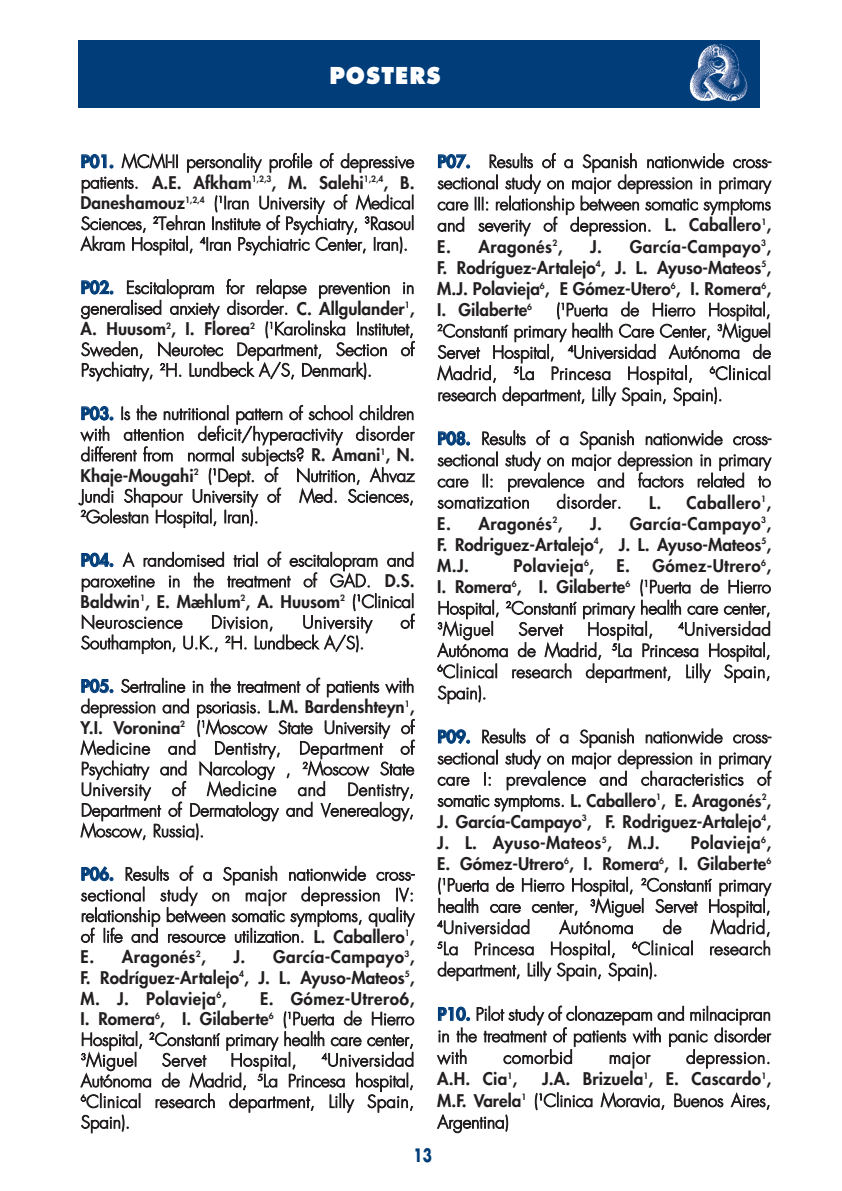
<style>
.page{position:relative;width:842px;height:1191px;background:#fff}
.page>*{position:absolute;margin:0;border:0;box-sizing:border-box;transform-origin:0 0}
.t1{font:800 22.6px "Futura";letter-spacing:.05em;color:#fff;scale:.94 1}
.t2{font:700 18px "Futura";color:#003d79;scale:.75 1}
.t3{font:300 17px/20.6px "Futura";color:#231f20;text-align:justify}
.t4{font:800 17px/21.2px "Futura";color:#231f20;text-align:justify}
.t5{font:300 17px "Futura";letter-spacing:.025em;color:#231f20}
.t6{font:800 17px "Futura";letter-spacing:.025em;color:#231f20}
.s1{font-weight:800;color:#003d79}
.s2{font-weight:800}
</style>
<div class="page">
<div style="left:78px;top:40px;width:682px;height:67px;background:#003d79"></div>
<img style="left:689px;top:44px;width:59px;height:58px">
<h1 class="t1" style="left:329px;top:65px;width:120px">POSTERS</h1>
<p class="t3" style="left:81px;top:153px;width:335px"><span class="s1">P01.</span> MCMI-II personality profile of depressive patients. <span class="s2">A.E. Afkham</span><sup>1,2,3</sup><span class="s2">, M. Salehi</span><sup>1,2,4</sup><span class="s2">, B.<br>Daneshamouz</span><sup>1,2,4</sup> (<sup>1</sup>Iran University of Medical Sciences, <sup>2</sup>Tehran Institute of Psychiatry, <sup>3</sup>Rasoul Akram Hospital, <sup>4</sup>Iran Psychiatric Center, Iran).</p>
<p class="t3" style="left:81px;top:279px;width:335px"><span class="s1">P02.</span> Escitalopram for relapse prevention in generalised anxiety disorder. <span class="s2">C. Allgulander</span><sup>1</sup><span class="s2">, A. Huusom</span><sup>2</sup><span class="s2">, I. Florea</span><sup>2</sup> (<sup>1</sup>Karolinska Institutet, Sweden, Neurotec Department, Section of Psychiatry, <sup>2</sup>H. Lundbeck A/S, Denmark).</p>
<p class="t3" style="left:81px;top:404px;width:335px"><span class="s1">P03.</span> Is the nutritional pattern of school children with attention deficit/hyperactivity disorder different from normal subjects? <span class="s2">R. Amani</span><sup>1</sup><span class="s2">, N.<br>Khaje-Mougahi</span><sup>2</sup> (<sup>1</sup>Dept. of Nutrition, Ahvaz Jundi Shapour University of Med. Sciences, <sup>2</sup>Golestan Hospital, Iran).</p>
<p class="t3" style="left:81px;top:551px;width:335px"><span class="s1">P04.</span> A randomised trial of escitalopram and paroxetine in the treatment of GAD. <span class="s2">D.S.<br>Baldwin</span><sup>1</sup><span class="s2">, E. Mæhlum</span><sup>2</sup><span class="s2">, A. Huusom</span><sup>2</sup> (<sup>1</sup>Clinical Neuroscience</p>
<p class="t5" style="left:211px;top:614px;width:64px">Division,</p>
<p class="t5" style="left:302px;top:614px;width:71px">University</p>
<p class="t3" style="left:401px;top:613px;width:15px">of</p>
<p class="t3" style="left:81px;top:634px;width:285px">Southampton, U.K., <sup>2</sup>H. Lundbeck A/S).</p>
<p class="t3" style="left:81px;top:677px;width:335px"><span class="s1">P05.</span> Sertraline in the treatment of patients with depression and psoriasis. <span class="s2">L.M. Bardenshteyn</span><sup>1</sup><span class="s2">, Y.I. Voronina</span><sup>2</sup> (<sup>1</sup>Moscow State University of Medicine and Dentistry, Department of Psychiatry and Narcology , <sup>2</sup>Moscow State University</p>
<p class="t3" style="left:172px;top:780px;width:15px">of</p>
<p class="t5" style="left:207px;top:781px;width:71px">Medicine</p>
<p class="t3" style="left:298px;top:780px;width:30px">and</p>
<p class="t3" style="left:81px;top:780px;width:335px;text-indent:266px">Dentistry, Department of Dermatology and Venerealogy, Moscow, Russia).</p>
<p class="t3" style="left:81px;top:865px;width:335px"><span class="s1">P06.</span> Results of a Spanish nationwide cross&shy;sectional study on major depression IV: relationship between somatic symptoms, quality of life and resource utilization. <span class="s2">L. Caballero</span><sup>1</sup><span class="s2">, E. Aragonés</span><sup>2</sup><span class="s2">,</span></p>
<p class="t4" style="left:81px;top:948px;width:335px;line-height:20.6px;text-indent:153px">J. García-Campayo<sup>3</sup>, F. Rodríguez-Artalejo<sup>4</sup>, J. L. Ayuso-Mateos<sup>5</sup>, M. J. Polavieja<sup>6</sup>,</p>
<p class="t3" style="left:81px;top:989px;width:335px;text-indent:179px"><span class="s2">E. Gómez-Utrero6, I. Romera</span><sup>6</sup><span class="s2">, I. Gilaberte</span><sup>6</sup> (<sup>1</sup>Puerta de Hierro Hospital, <sup>2</sup>Constantí primary health care center, <sup>3</sup>Miguel</p>
<p class="t3" style="left:81px;top:1051px;width:335px;text-indent:241px"><sup>4</sup>Universidad Autónoma de Madrid, <sup>5</sup>La Princesa hospital, <sup>6</sup>Clinical research department, Lilly Spain, Spain).</p>
<p class="t3" style="left:162px;top:1051px;width:46px">Servet</p>
<p class="t5" style="left:231px;top:1052px;width:68px">Hospital,</p>
<p class="t3" style="left:437px;top:152px;width:335px;line-height:21.2px"><span class="s1">P07.</span> Results of a Spanish nationwide cross&shy;sectional study on major depression in primary care III: relationship between somatic symptoms and severity of depression. <span class="s2">L. Caballero</span><sup>1</sup><span class="s2">, E. Aragonés</span><sup>2</sup><span class="s2">,</span></p>
<p class="t4" style="left:437px;top:237px;width:335px;text-indent:153px">J. García-Campayo<sup>3</sup>, F. Rodríguez-Artalejo<sup>4</sup>, J. L. Ayuso-Mateos<sup>5</sup>, M.J. Polavieja<sup>6</sup>, E Gómez-Utero<sup>6</sup>, I. Romera<sup>6</sup>, I. Gilaberte<sup>6</sup></p>
<p class="t3" style="left:437px;top:301px;width:335px;line-height:21.2px;text-indent:119px">(<sup>1</sup>Puerta de Hierro Hospital, <sup>2</sup>Constantí primary health Care Center, <sup>3</sup>Miguel Servet Hospital, <sup>4</sup>Universidad Autónoma de Madrid, <sup>5</sup>La Princesa Hospital, <sup>6</sup>Clinical research department, Lilly Spain, Spain).</p>
<p class="t3" style="left:438px;top:429px;width:335px;line-height:21.2px"><span class="s1">P08.</span> Results of a Spanish nationwide cross&shy;sectional study on major depression in primary care II: prevalence and factors related to somatization</p>
<p class="t5" style="left:557px;top:494px;width:67px">disorder.</p>
<p class="t6" style="left:649px;top:494px;width:124px">L. Caballero<sup>1</sup>,</p>
<p class="t6" style="left:437px;top:515px;width:127px">E. Aragonés<sup>2</sup>,</p>
<p class="t4" style="left:437px;top:514px;width:335px;text-indent:153px">J. García-Campayo<sup>3</sup>, F. Rodriguez-Artalejo<sup>4</sup>, J. L. Ayuso-Mateos<sup>5</sup>, M.J.</p>
<p class="t6" style="left:513px;top:557px;width:82px">Polavieja<sup>6</sup>,</p>
<p class="t3" style="left:437px;top:557px;width:335px;line-height:21.2px;text-indent:179px"><span class="s2">E. Gómez-Utrero</span><sup>6</sup><span class="s2">, I. Romera</span><sup>6</sup><span class="s2">, I. Gilaberte</span><sup>6</sup> (<sup>1</sup>Puerta de Hierro Hospital, <sup>2</sup>Constantí primary health care center, <sup>3</sup>Miguel</p>
<p class="t3" style="left:437px;top:620px;width:335px;line-height:21.2px;text-indent:241px"><sup>4</sup>Universidad Autónoma de Madrid, <sup>5</sup>La Princesa Hospital, <sup>6</sup>Clinical research department, Lilly Spain, Spain).</p>
<p class="t3" style="left:437px;top:727px;width:335px;line-height:21.2px"><span class="s1">P09.</span> Results of a Spanish nationwide cross&shy;sectional study on major depression in primary care I: prevalence and characteristics of somatic symptoms. <span class="s2">L. Caballero</span><sup>1</sup><span class="s2">, E. Aragonés</span><sup>2</sup><span class="s2">, J. García-Campayo</span><sup>3</sup><span class="s2">, F. Rodriguez-Artalejo</span><sup>4</sup><span class="s2">, J. L. Ayuso-Mateos</span><sup>5</sup><span class="s2">, M.J.</span></p>
<p class="t3" style="left:518px;top:620px;width:46px">Servet</p>
<p class="t5" style="left:587px;top:621px;width:68px">Hospital,</p>
<p class="t3" style="left:437px;top:833px;width:335px;line-height:21.2px;text-indent:253px"><span class="s2">Polavieja</span><sup>6</sup><span class="s2">, E. Gómez-Utrero</span><sup>6</sup><span class="s2">, I. Romera</span><sup>6</sup><span class="s2">, I. Gilaberte</span><sup>6 </sup>(<sup>1</sup>Puerta de Hierro Hospital, <sup>2</sup>Constantí primary health care center, <sup>3</sup>Miguel Servet Hospital, <sup>4</sup>Universidad</p>
<p class="t3" style="left:437px;top:918px;width:335px;line-height:21.2px;text-indent:273px">Madrid, <sup>5</sup>La Princesa Hospital, <sup>6</sup>Clinical research department, Lilly Spain, Spain).</p>
<p class="t3" style="left:437px;top:1004px;width:335px;line-height:21.6px"><span class="s1">P10.</span> Pilot study of clonazepam and milnacipran in the treatment of patients with panic disorder with</p>
<p class="t5" style="left:560px;top:919px;width:76px">Autónoma</p>
<p class="t3" style="left:663px;top:918px;width:20px">de</p>
<p class="t5" style="left:503px;top:1049px;width:71px">comorbid</p>
<p class="t3" style="left:609px;top:1048px;width:43px">major</p>
<p class="t5" style="left:686px;top:1049px;width:86px">depression.</p>
<p class="t4" style="left:437px;top:1069px;width:82px">A.H. Cia<sup>1</sup>,</p>
<p class="t3" style="left:437px;top:1070px;width:335px;line-height:21.4px;text-indent:105px"><span class="s2">J.A. Brizuela</span><sup>1</sup><span class="s2">, E. Cascardo</span><sup>1</sup><span class="s2">, M.F. Varela</span><sup>1</sup> (<sup>1</sup>Clinica Moravia, Buenos Aires, Argentina)</p>
<p class="t2" style="left:414px;top:1147px;width:26px">13</p>
</div>
